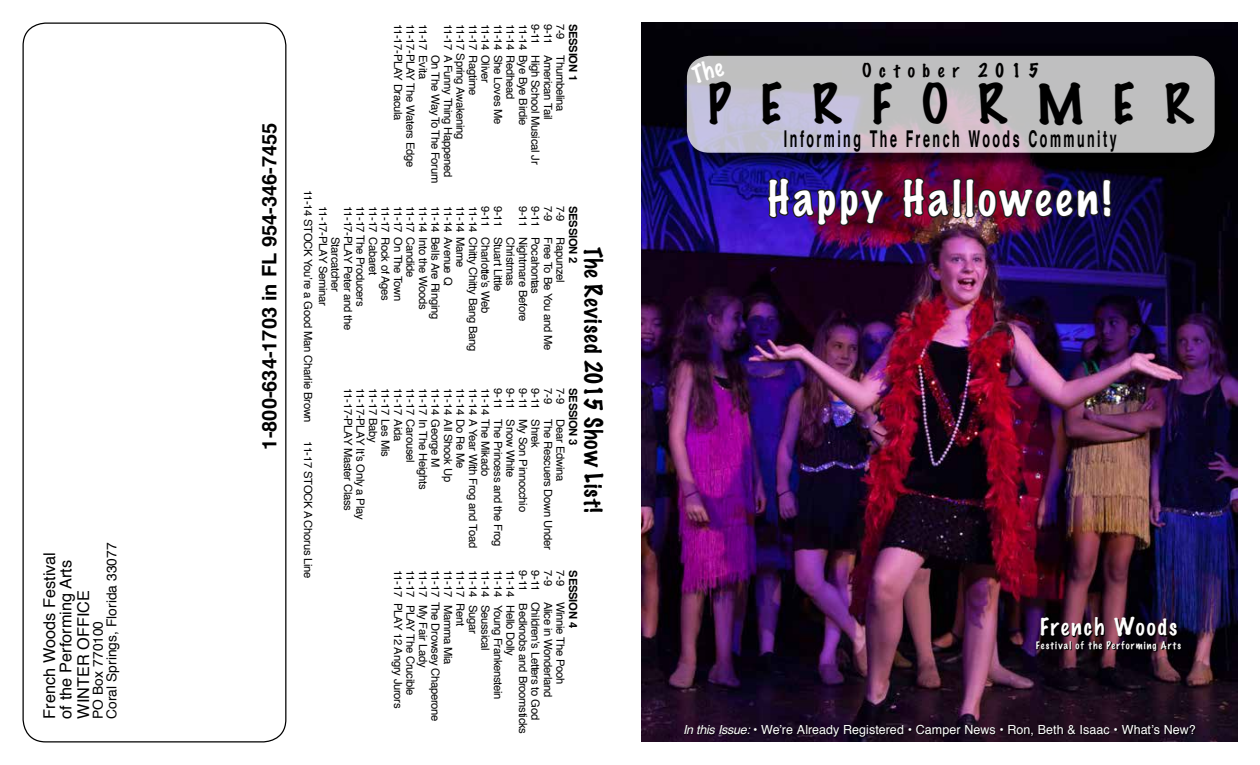
<style>
.page{position:relative;width:1260px;height:765px;background:#fff}
.page>*{position:absolute;margin:0;border:0;box-sizing:border-box;transform-origin:0 0}
.t1{font:100 50px "Marker Felt";letter-spacing:.605em;color:#000}
.t2{font:100 43.75px "Marker Felt";letter-spacing:.095em;color:#fff}
.t3{font:700 23.12px "Helvetica";letter-spacing:.195em;color:#000;scale:.54 1}
.t4{font:100 22.5px "Marker Felt";letter-spacing:.035em;color:#000}
.t5{font:100 21.75px "Marker Felt";letter-spacing:.09em;color:#fffefe}
.t6{font:700 20px "Helvetica";color:#000}
.t7{font:100 17.5px "Marker Felt";letter-spacing:.435em;color:#010000}
.t8{font:16.25px/16.9px "Helvetica";color:#000}
.t9{font:13.75px/13.8px "Helvetica";color:#000}
.t10{font:12.5px "Helvetica";color:#fff}
.t11{font:11.25px/12.5px "Helvetica";letter-spacing:-.025em;color:#000}
.t12{font:700 11.25px "Helvetica";letter-spacing:-.025em;color:#000}
.t13{font:100 9.62px "Marker Felt";letter-spacing:.12em;color:#fffefe}
.s1{color:#000}
.s2{font-style:italic}
</style>
<div class="page">
<img style="left:641px;top:22px;width:597px;height:719px">
<img style="left:943px;top:603px;width:271px;height:105px">
<svg style="left:1037px;top:618px;width:144px;height:33px;fill:#040107"></svg>
<div style="left:689px;top:58px;width:541px;height:110px;background:#000;opacity:.75"></div>
<svg style="left:687px;top:56px;width:528px;height:97px;fill:#bfbfc0"></svg>
<svg style="left:685px;top:726px;width:511px;height:11px"></svg>
<img style="left:765px;top:175px;width:120px;height:88px">
<img style="left:900px;top:175px;width:214px;height:95px">
<svg style="left:690px;top:60px;width:35px;height:24px"></svg>
<h3 class="t8" style="left:42px;top:719px;width:168px;rotate:-90deg">French Woods Festival of the Performing Arts<br>WINTER OFFICE</h3>
<p class="t9" style="left:92px;top:719px;width:178px;rotate:-90deg">PO Box 770100<br>Coral Springs, Florida 33077</p>
<h3 class="t6" style="left:253px;top:450px;width:329px;rotate:-90deg">1-800-634-1703 in FL 954-346-7455</h3>
<p class="t11" style="left:566px;top:24px;width:142px;text-indent:31px;rotate:90deg">Thumbelina<br>9-11 American Tail<br>9-11 High School Musical Jr<br>11-14 Bye Bye Birdie<br>11-14 Redhead<br>11-14 She Loves Me<br>11-14 Oliver<br>11-17 Ragtime</p>
<p class="t11" style="left:566px;top:24px;width:17px;rotate:90deg">7-9</p>
<p class="t12" style="left:582px;top:24px;width:59px;rotate:90deg">SESSION 1</p>
<p class="t11" style="left:404px;top:24px;width:98px;rotate:90deg">11-17-PLAY Dracula</p>
<p class="t11" style="left:416px;top:24px;width:145px;rotate:90deg">11-17-PLAY The Waters Edge</p>
<p class="t11" style="left:441px;top:24px;width:161px;text-indent:31px;rotate:90deg">On The Way To The Forum<br>11-17 Evita</p>
<p class="t11" style="left:454px;top:24px;width:155px;rotate:90deg">11-17 A Funny Thing Happened</p>
<p class="t11" style="left:466px;top:24px;width:117px;rotate:90deg">11-17 Spring Awakening</p>
<p class="t11" style="left:314px;top:190px;width:235px;rotate:90deg">11-14 STOCK You’re a Good Man Charlie Brown</p>
<p class="t11" style="left:314px;top:441px;width:139px;rotate:90deg">11-17 STOCK A Chorus Line</p>
<p class="t11" style="left:504px;top:206px;width:147px;rotate:90deg">9-11 Stuart Little<br>9-11 Charlotte’s Web<br>11-14 Chitty Chitty Bang Bang<br>11-14 Mame<br>11-14 Avenue Q<br>11-14 Bells Are Ringing<br>11-14 Into the Woods<br>11-17 Candide<br>11-17 On The Town<br>11-17 Rock of Ages<br>11-17 Cabaret</p>
<p class="t11" style="left:529px;top:206px;width:22px;rotate:90deg">9-11</p>
<p class="t11" style="left:541px;top:206px;width:90px;rotate:90deg">9-11 Pocahontas</p>
<p class="t11" style="left:554px;top:206px;width:17px;rotate:90deg">7-9</p>
<p class="t11" style="left:554px;top:237px;width:115px;rotate:90deg">Free To Be You and Me</p>
<p class="t11" style="left:566px;top:206px;width:17px;rotate:90deg">7-9</p>
<p class="t12" style="left:582px;top:206px;width:59px;rotate:90deg">SESSION 2</p>
<p class="t11" style="left:341px;top:206px;width:101px;text-indent:31px;rotate:90deg">Starcatcher<br>11-17-PLAY Seminar</p>
<p class="t11" style="left:354px;top:206px;width:126px;rotate:90deg">11-17-PLAY Peter and the</p>
<p class="t11" style="left:366px;top:206px;width:102px;rotate:90deg">11-17 The Producers</p>
<p class="t11" style="left:516px;top:237px;width:50px;rotate:90deg">Christmas</p>
<p class="t11" style="left:529px;top:237px;width:86px;rotate:90deg">Nightmare Before</p>
<p class="t11" style="left:566px;top:237px;width:47px;rotate:90deg">Rapunzel</p>
<h3 class="t4" style="left:604px;top:247px;width:267px;rotate:90deg">The Revised 2015 Show List!</h3>
<p class="t11" style="left:554px;top:388px;width:163px;text-indent:31px;rotate:90deg">The Rescuers Down Under<br>9-11 Shrek<br>9-11 My Son Pinnocchio<br>9-11 Snow White<br>9-11 The Princess and the Frog<br>11-14 The Mikado<br>11-14 A Year With Frog and Toad<br>11-14 Do Re Me<br>11-14 All Shook Up<br>11-14 George M<br>11-17 In The Heights<br>11-17 Carousel<br>11-17 Aida<br>11-17 Les Mis</p>
<p class="t11" style="left:554px;top:388px;width:17px;rotate:90deg">7-9</p>
<p class="t11" style="left:566px;top:388px;width:17px;rotate:90deg">7-9</p>
<p class="t12" style="left:582px;top:388px;width:59px;rotate:90deg">SESSION 3</p>
<p class="t11" style="left:354px;top:388px;width:124px;rotate:90deg">11-17-PLAY Master Class</p>
<p class="t11" style="left:366px;top:388px;width:133px;rotate:90deg">11-17-PLAY It’s Only a Play</p>
<p class="t11" style="left:379px;top:388px;width:56px;rotate:90deg">11-17 Baby</p>
<p class="t11" style="left:566px;top:419px;width:63px;rotate:90deg">Dear Edwina</p>
<p class="t11" style="left:516px;top:570px;width:28px;rotate:90deg">11-14</p>
<p class="t11" style="left:529px;top:570px;width:165px;rotate:90deg">9-11 Bedknobs and Broomsticks</p>
<p class="t11" style="left:554px;top:570px;width:151px;text-indent:31px;rotate:90deg">Alice in Wonderland<br>9-11 Children’s Letters to God</p>
<p class="t11" style="left:554px;top:570px;width:17px;rotate:90deg">7-9</p>
<p class="t11" style="left:566px;top:570px;width:17px;rotate:90deg">7-9</p>
<p class="t12" style="left:582px;top:570px;width:59px;rotate:90deg">SESSION 4</p>
<p class="t11" style="left:404px;top:570px;width:140px;rotate:90deg">11-17 PLAY 12 Angry Jurors</p>
<p class="t11" style="left:417px;top:570px;width:126px;rotate:90deg">11-17 PLAY The Crucible</p>
<p class="t11" style="left:429px;top:570px;width:98px;rotate:90deg">11-17 My Fair Lady</p>
<p class="t11" style="left:441px;top:570px;width:153px;rotate:90deg">11-17 The Drowsey Chaperone</p>
<p class="t11" style="left:454px;top:570px;width:28px;rotate:90deg">11-17</p>
<p class="t11" style="left:466px;top:570px;width:57px;rotate:90deg">11-17 Rent</p>
<p class="t11" style="left:479px;top:570px;width:65px;rotate:90deg">11-14 Sugar</p>
<p class="t11" style="left:491px;top:570px;width:82px;rotate:90deg">11-14 Seussical</p>
<p class="t11" style="left:504px;top:570px;width:131px;rotate:90deg">11-14 Young Frankenstein</p>
<p class="t11" style="left:566px;top:602px;width:84px;rotate:90deg">Winnie The Pooh</p>
<p class="t11" style="left:454px;top:605px;width:61px;rotate:90deg">Mamma Mia</p>
<p class="t11" style="left:516px;top:605px;width:53px;rotate:90deg">Hello Dolly</p>
<h3 class="t7" style="left:862px;top:62px;width:178px">October <span class="s1">2015</span></h3>
<h1 class="t1" style="left:708px;top:80px;width:486px">PERFORMER</h1>
<h3 class="t3" style="left:784px;top:120px;width:618px">Informing The French Woods Community</h3>
<h2 class="t2" style="left:767px;top:177px;width:345px">Happy Halloween!</h2>
<h3 class="t5" style="left:1040px;top:617px;width:139px">French Woods</h3>
<p class="t13" style="left:1036px;top:641px;width:147px">Festival of the Performing Arts</p>
<p class="t10" style="left:683px;top:720px;width:514px"><span class="s2">In this Issue:</span> • We’re Already Registered • Camper News • Ron, Beth &amp; Isaac • What’s New?</p>
</div>
